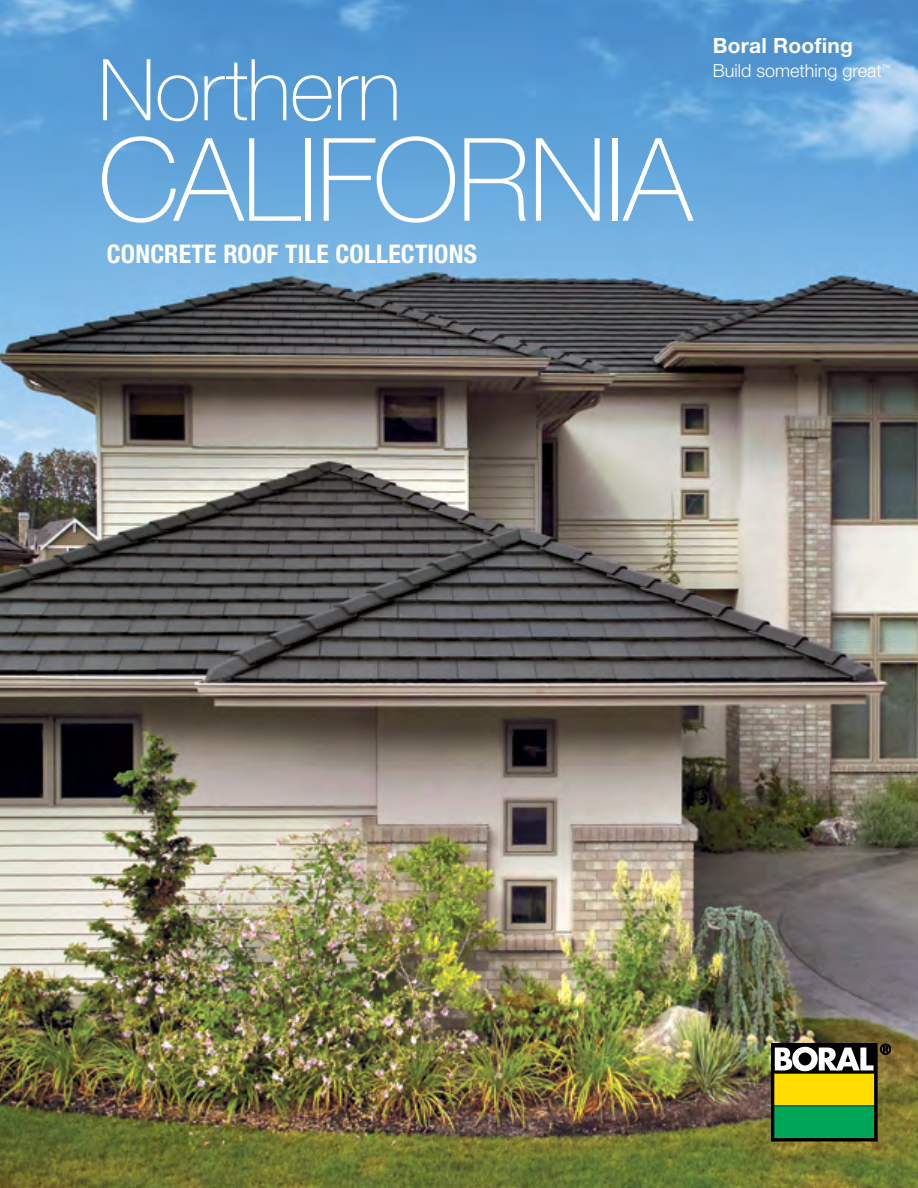
<style>
.page{position:relative;width:918px;height:1188px;background:#fff}
.page>*{position:absolute;margin:0;border:0;box-sizing:border-box;transform-origin:0 0}
.t1{font:100 115.5px "Helvetica Neue LT Std";letter-spacing:-.01em;color:#fff}
.t2{font:100 85.5px "Helvetica Neue LT Std";letter-spacing:-.015em;color:#fff}
.t3{font:700 condensed 25.65px "Helvetica Neue LT Std";letter-spacing:.01em;color:#fff}
.t4{font:700 21px "Helvetica Neue LT Std";letter-spacing:.01em;color:#fff}
.t5{font:300 18px "Helvetica Neue LT Std";color:#fff}
</style>
<div class="page">
<img style="left:0;top:0;width:918px;height:1188px">
<svg style="left:773px;top:1046px;width:102px;height:93px"></svg>
<div style="left:771px;top:1044px;width:106px;height:97px;border:1px solid #000"></div>
<div style="left:775px;top:1074px;width:99px;height:31px;background:#fd0"></div>
<div style="left:775px;top:1107px;width:99px;height:31px;background:#00a657"></div>
<svg style="left:775px;top:1047px;width:99px;height:24px"></svg>
<svg style="left:880px;top:1044px;width:11px;height:11px"></svg>
<h2 class="t2" style="left:98px;top:41px;width:305px">Northern</h2>
<h1 class="t1" style="left:98px;top:114px;width:596px">CALIFORNIA</h1>
<p class="t3" style="left:107px;top:238px;width:372px">CONCRETE ROOF TILE COLLECTIONS</p>
<p class="t4" style="left:713px;top:32px;width:142px">Boral Roofing</p>
<p class="t5" style="left:713px;top:59px;width:179px">Build something great<sup>™</sup></p>
</div>
